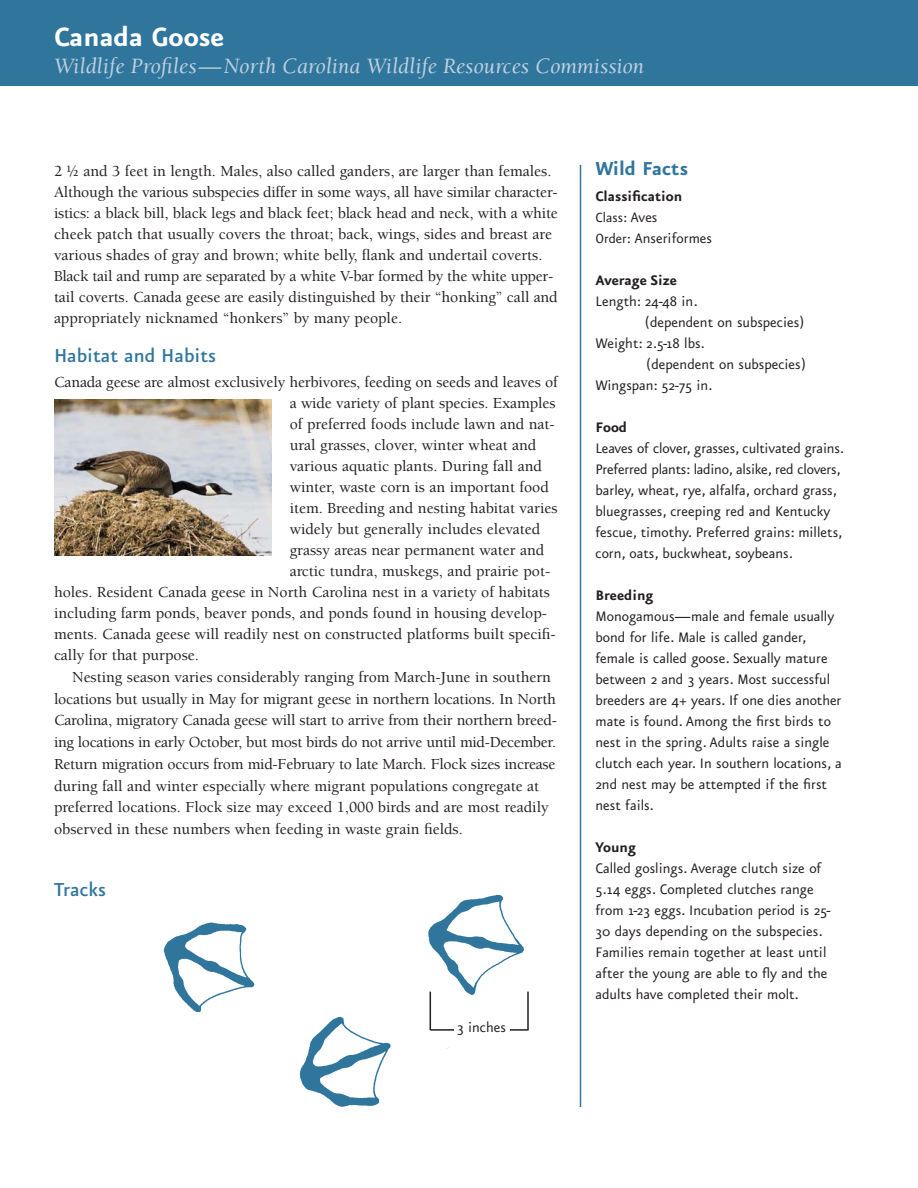
<style>
.page{position:relative;width:918px;height:1188px;background:#fff}
.page>*{position:absolute;margin:0;border:0;box-sizing:border-box;transform-origin:0 0}
.t1{font:700 31.5px "Eureka Sans";color:#fff}
.t2{font:italic 22.5px "Berkeley";color:#bfcfdf}
.t3{font:500 22.5px "Eureka Sans";color:#30769c}
.t4{font:700 22.5px "Eureka Sans";color:#30769c}
.t5{font:16.5px/21px "Eureka Sans";color:#231f20}
.t6{font:700 16.5px "Eureka Sans";color:#231f20}
.t7{font:500 15.75px/21px "Berkeley";color:#231f20}
.t8{font:500 15.75px "Berkeley";letter-spacing:-.02em;color:#231f20}
.t9{font:15.75px "Eureka Sans";color:#231f20}
.s1{font-size:16.5px}
.s2{font-size:15.75px}
</style>
<div class="page">
<div style="left:0;top:0;width:918px;height:86px;background:#30769c"></div>
<img style="left:163px;top:896px;width:361px;height:210px">
<hr style="left:580px;top:165px;width:1px;height:942px;background:#30769c">
<hr style="left:527px;top:992px;width:2px;height:38px;background:#231f20">
<hr style="left:430px;top:992px;width:1px;height:38px;background:#231f20">
<hr style="left:430px;top:1029px;width:98px;height:2px;background:#231f20">
<div style="left:454px;top:1020px;width:55px;height:42px;background:#fff"></div>
<img style="left:54px;top:400px;width:218px;height:156px">
<h1 class="t1" style="left:54px;top:25px;width:172px">Canada Goose</h1>
<h2 class="t2" style="left:54px;top:57px;width:592px">Wildlife Profiles—North Carolina Wildlife Resources Commission</h2>
<p class="t7" style="left:54px;top:162px;width:505px">2 ½ and 3 feet in length. Males, also called ganders, are larger than females.<br>Although the various subspecies differ in some ways, all have similar character&shy;istics: a black bill, black legs and black feet; black head and neck, with a white cheek patch that usually covers the throat; back, wings, sides and breast are various shades of gray and brown; white belly, flank and undertail coverts.<br>Black tail and rump are separated by a white V-bar formed by the white upper&shy;tail coverts. Canada geese are easily distinguished by their “honking” call and appropriately nicknamed “honkers” by many people.</p>
<h2 class="t3" style="left:54px;top:347px;width:164px">Habitat and Habits</h2>
<p class="t7" style="left:54px;top:373px;width:505px">Canada geese are almost exclusively herbivores, feeding on seeds and leaves of</p>
<p class="t7" style="left:290px;top:394px;width:267px">a wide variety of plant species. Examples</p>
<p class="t7" style="left:290px;top:415px;width:267px">of preferred foods include lawn and nat-</p>
<p class="t7" style="left:290px;top:436px;width:248px">ural grasses, clover, winter wheat and</p>
<p class="t7" style="left:290px;top:457px;width:254px">various aquatic plants. During fall and</p>
<p class="t7" style="left:290px;top:478px;width:261px">winter, waste corn is an important food</p>
<p class="t7" style="left:290px;top:499px;width:269px">item. Breeding and nesting habitat varies</p>
<p class="t7" style="left:290px;top:520px;width:252px">widely but generally includes elevated</p>
<p class="t7" style="left:290px;top:541px;width:256px">grassy areas near permanent water and</p>
<p class="t7" style="left:290px;top:562px;width:262px">arctic tundra, muskegs, and prairie pot-</p>
<p class="t7" style="left:54px;top:583px;width:497px">holes. Resident Canada geese in North Carolina nest in a variety of habitats</p>
<p class="t7" style="left:54px;top:604px;width:495px">including farm ponds, beaver ponds, and ponds found in housing develop-</p>
<p class="t7" style="left:54px;top:625px;width:503px">ments. Canada geese will readily nest on constructed platforms built specifi-</p>
<p class="t7" style="left:54px;top:646px;width:146px">cally for that purpose.</p>
<p class="t7" style="left:72px;top:668px;width:481px">Nesting season varies considerably ranging from March-June in southern</p>
<p class="t7" style="left:54px;top:690px;width:503px">locations but usually in May for migrant geese in northern locations. In North</p>
<p class="t7" style="left:54px;top:711px;width:505px">Carolina, migratory Canada geese will start to arrive from their northern breed-</p>
<p class="t8" style="left:54px;top:736px;width:504px">ing locations in early October, but most birds do not arrive until mid-December.</p>
<p class="t7" style="left:54px;top:755px;width:503px">Return migration occurs from mid-February to late March. Flock sizes increase</p>
<p class="t7" style="left:54px;top:777px;width:487px">during fall and winter especially where migrant populations congregate at</p>
<p class="t7" style="left:54px;top:798px;width:496px">preferred locations. Flock size may exceed 1,000 birds and are most readily</p>
<p class="t7" style="left:54px;top:820px;width:410px">observed in these numbers when feeding in waste grain fields.</p>
<h2 class="t3" style="left:54px;top:882px;width:53px">Tracks</h2>
<p class="t5" style="left:457px;top:1018px;width:50px">3 inches</p>
<h2 class="t4" style="left:596px;top:161px;width:94px">Wild Facts</h2>
<p class="t6" style="left:596px;top:190px;width:88px">Classification</p>
<p class="t9" style="left:596px;top:212px;width:64px">Class: <span class="s1">Aves</span></p>
<p class="t5" style="left:596px;top:229px;width:118px"><span class="s2">Order:</span> Anseriformes</p>
<p class="t6" style="left:596px;top:274px;width:83px">Average Size</p>
<p class="t5" style="left:596px;top:292px;width:104px">Length: 24-48 in.</p>
<p class="t5" style="left:645px;top:313px;width:161px">(dependent on subspecies)</p>
<p class="t5" style="left:596px;top:334px;width:111px">Weight: 2.5-18 lbs.</p>
<p class="t5" style="left:646px;top:355px;width:161px">(dependent on subspecies)</p>
<p class="t5" style="left:596px;top:376px;width:119px">Wingspan: 52-75 in.</p>
<p class="t6" style="left:596px;top:421px;width:33px">Food</p>
<p class="t5" style="left:596px;top:439px;width:250px">Leaves of clover, grasses, cultivated grains.<br>Preferred plants: ladino, alsike, red clovers, barley, wheat, rye, alfalfa, orchard grass, bluegrasses, creeping red and Kentucky fescue, timothy. Preferred grains: millets, corn, oats, buckwheat, soybeans.</p>
<p class="t6" style="left:596px;top:589px;width:59px">Breeding</p>
<p class="t5" style="left:596px;top:607px;width:248px">Monogamous—male and female usually bond for life. Male is called gander, female is called goose. Sexually mature between 2 and 3 years. Most successful breeders are 4+ years. If one dies another mate is found. Among the first birds to nest in the spring. Adults raise a single clutch each year. In southern locations, a 2nd nest may be attempted if the first nest fails.</p>
<p class="t6" style="left:596px;top:841px;width:42px">Young</p>
<p class="t5" style="left:596px;top:859px;width:237px">Called goslings. Average clutch size of 5.14 eggs. Completed clutches range from 1-23 eggs. Incubation period is 25- 30 days depending on the subspecies.<br>Families remain together at least until after the young are able to fly and the adults have completed their molt.</p>
</div>
